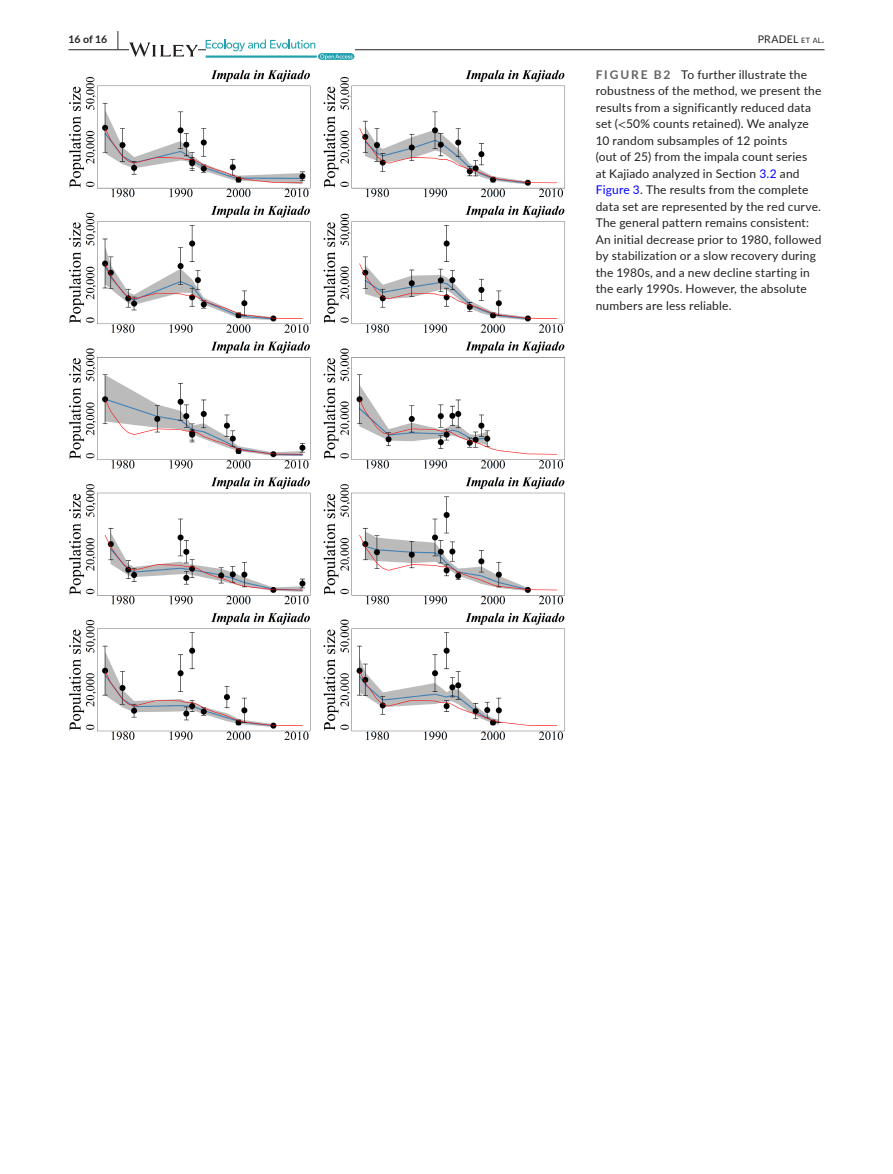
<style>
.page{position:relative;width:893px;height:1174px;background:#fff}
.page>*{position:absolute;margin:0;border:0;box-sizing:border-box;transform-origin:0 0}
.t1{font:12px/16.5px "Lato";letter-spacing:.015em;color:#231f20}
.t2{font:10.5px "Lato";letter-spacing:.02em;color:#231f20}
.t3{font:700 10.5px "Lato";color:#231f20}
.s1{font-size:19.5px}
.s2{font-size:7.35px}
.s3{font-weight:700;color:#636366}
.s4{font-family:"STIX"}
.s5{color:#00f}
</style>
<div class="page">
<hr style="left:68px;top:49px;width:756px;height:1px;background:#231f20">
<svg style="left:129px;top:42px;width:69px;height:15px"></svg>
<svg style="left:206px;top:39px;width:148px;height:21px"></svg>
<img style="left:69px;top:70px;width:496px;height:670px">
<p class="t3" style="left:68px;top:31px;width:52px">16 of 16 <span class="s1">|</span></p>
<p class="t2" style="left:758px;top:31px;width:68px">PRADEL <span class="s2">et al</span>.</p>
<p class="t1" style="left:596px;top:66px;width:227px"><span class="s3">FIGURE B2</span> To further illustrate the robustness of the method, we present the results from a significantly reduced data set (<span class="s4">&lt;</span>50% counts retained). We analyze 10 random subsamples of 12 points<br>(out of 25) from the impala count series<br>at Kajiado analyzed in Section <span class="s5">3.2</span> and <span class="s5">Figure 3</span>. The results from the complete data set are represented by the red curve.<br>The general pattern remains consistent:<br>An initial decrease prior to 1980, followed by stabilization or a slow recovery during the 1980s, and a new decline starting in the early 1990s. However, the absolute numbers are less reliable.</p>
</div>
